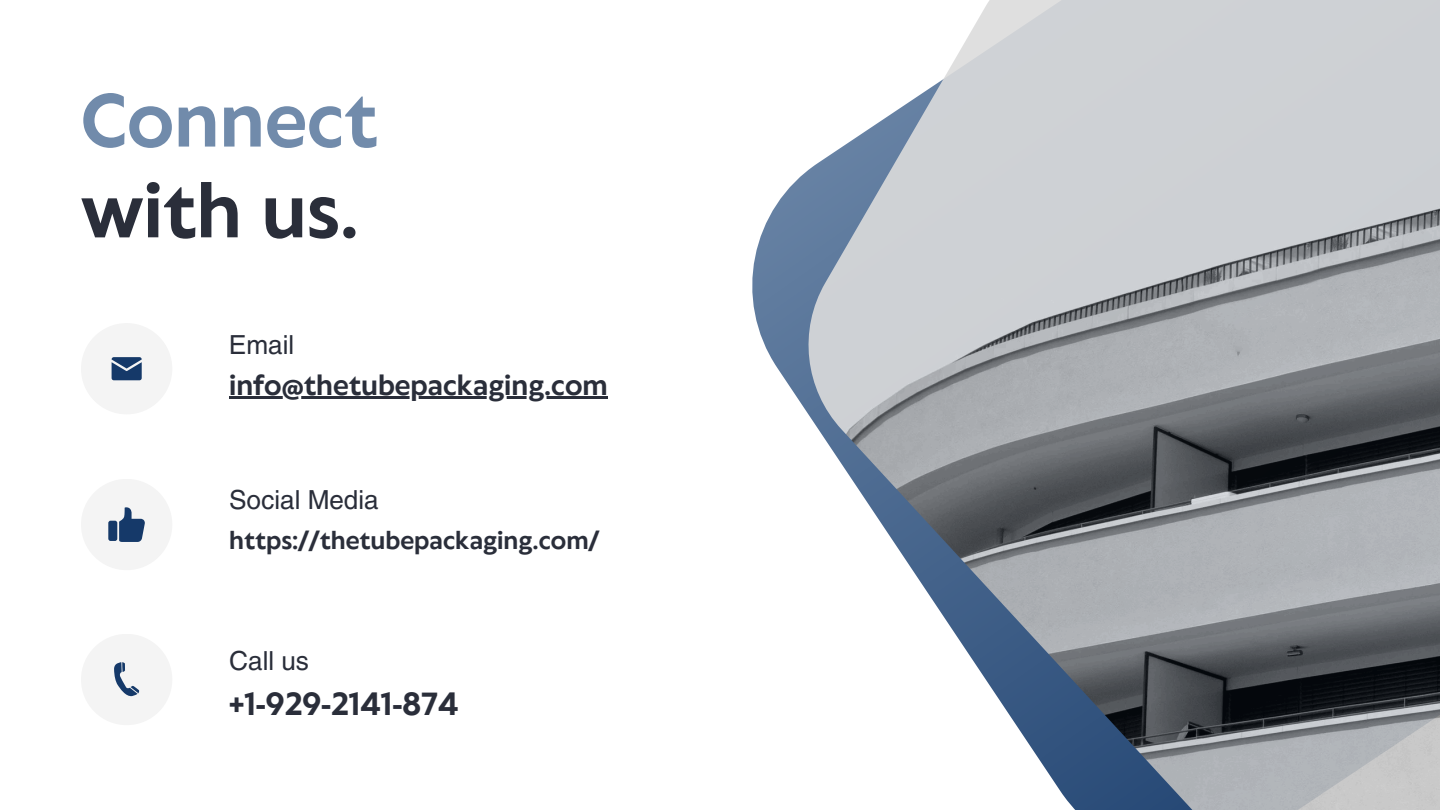
<style>
.page{position:relative;width:1440px;height:810px;background:#fff}
.page>*{position:absolute;margin:0;border:0;box-sizing:border-box;transform-origin:0 0}
.t1{font:700 70px/90.8px "Klein Text";color:#718bab}
.t2{font:700 30px "Klein Text";color:#2a2e3a}
.t3{font:700 26px "Klein Text";color:#2a2e3a}
.t4{font:26px "Helios";color:#2a2e3a}
.t5{font:700 23px "Klein Text";color:#2a2e3a}
.s1{color:#2a2e3a}
</style>
<div class="page">
<svg style="left:752px;top:170px;width:56px;height:244px;fill:#637ea1"></svg>
<img style="left:808px;top:0;width:632px;height:810px">
<div style="left:81px;top:323px;width:91px;height:91px;background:#f4f4f4;border-radius:50%"></div>
<hr style="left:229px;top:396px;width:379px;height:2px;background:#2a2e3a">
<svg style="left:112px;top:357px;width:30px;height:23px"></svg>
<div style="left:81px;top:479px;width:91px;height:91px;background:#f4f4f4;border-radius:50%"></div>
<div style="left:81px;top:634px;width:91px;height:91px;background:#f4f4f4;border-radius:50%"></div>
<svg style="left:108px;top:507px;width:37px;height:35px"></svg>
<svg style="left:114px;top:662px;width:25px;height:35px"></svg>
<h1 class="t1" style="left:81px;top:81px;width:298px">Connect <span class="s1">with us.</span></h1>
<h4 class="t4" style="left:229px;top:328px;width:67px">Email</h4>
<p class="t3" style="left:229px;top:372px;width:380px">info@thetubepackaging.com</p>
<p class="t4" style="left:229px;top:484px;width:151px">Social Media</p>
<h3 class="t5" style="left:229px;top:529px;width:372px">https://thetubepackaging.com/</h3>
<p class="t4" style="left:229px;top:644px;width:81px">Call us</p>
<h4 class="t2" style="left:229px;top:689px;width:231px">+1-929-2141-874</h4>
</div>
